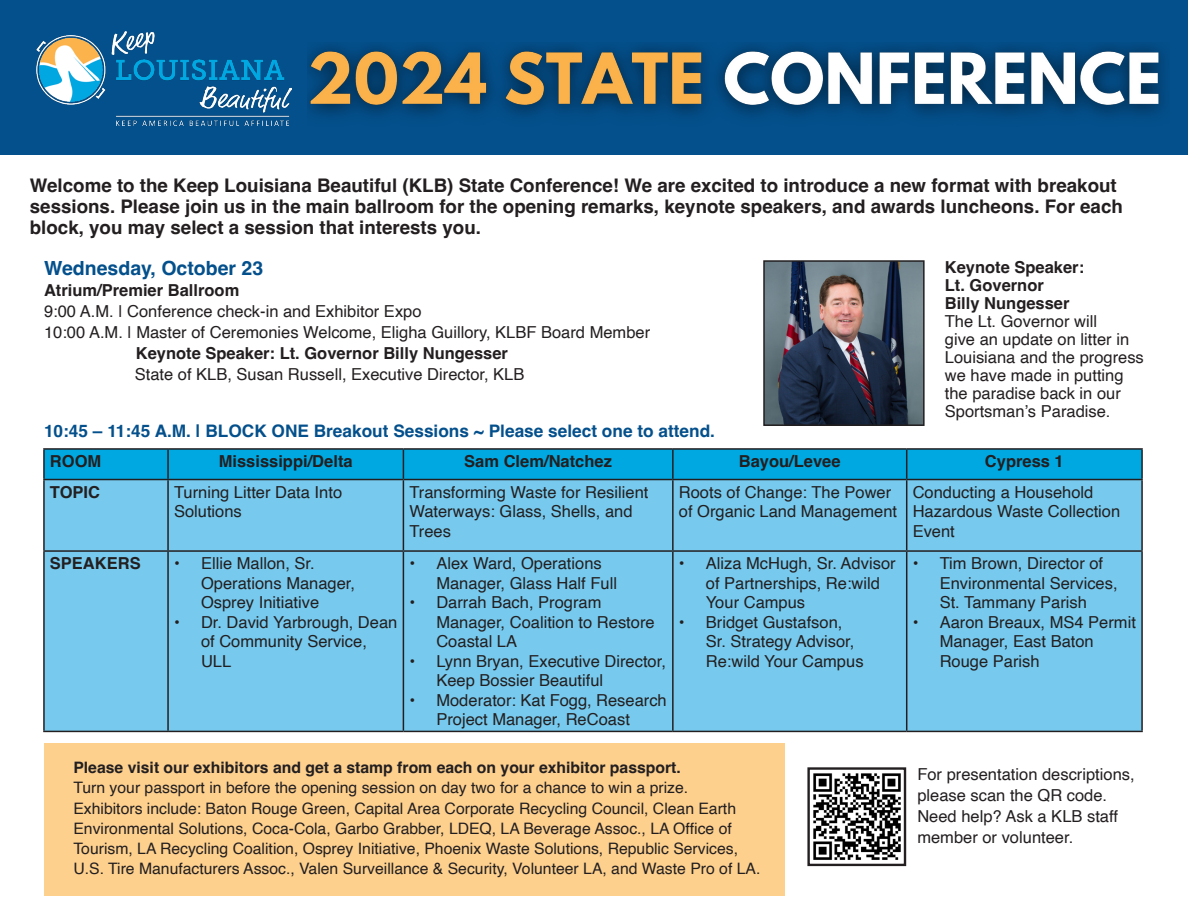
<style>
.page{position:relative;width:1188px;height:918px;background:#fff}
.page>*{position:absolute;margin:0;border:0;box-sizing:border-box;transform-origin:0 0}
.t1{font:700 19.5px "Helvetica";color:#04508c}
.t2{font:700 18.75px/21px "Helvetica";color:#231f20}
.t3{font:700 17.25px "Helvetica";color:#04508c}
.t4{font:16.5px/19.5px "Helvetica";color:#231f20}
.t5{font:700 16.5px "Helvetica";color:#231f20}
.t6{font:15.75px/20.2px "Helvetica";color:#231f20}
.t7{font:700 15.75px "Helvetica";color:#231f20}
</style>
<div class="page">
<div style="left:44px;top:743px;width:740px;height:152px;background:#fdd08e"></div>
<div style="left:0;top:0;width:1188px;height:154px;background:#04508c"></div>
<img style="left:37px;top:31px;width:254px;height:94px">
<img style="left:308px;top:45px;width:862px;height:110px">
<img style="left:766px;top:263px;width:156px;height:160px">
<div style="left:763px;top:260px;width:162px;height:166px;border:2px solid #231f20"></div>
<div style="left:45px;top:480px;width:1096px;height:251px;background:#77caee"></div>
<hr style="left:43px;top:448px;width:125px;height:2px;background:#231f20">
<hr style="left:43px;top:450px;width:2px;height:29px;background:#231f20">
<hr style="left:168px;top:448px;width:235px;height:2px;background:#231f20">
<hr style="left:403px;top:448px;width:270px;height:2px;background:#231f20">
<hr style="left:673px;top:448px;width:234px;height:2px;background:#231f20">
<hr style="left:907px;top:448px;width:236px;height:2px;background:#231f20">
<svg style="left:44px;top:449px;width:1098px;height:30px;background:#01a2da"></svg>
<hr style="left:1141px;top:450px;width:2px;height:29px;background:#231f20">
<hr style="left:43px;top:479px;width:125px;height:1px;background:#231f20">
<hr style="left:43px;top:480px;width:2px;height:70px;background:#231f20">
<hr style="left:168px;top:479px;width:235px;height:1px;background:#231f20">
<hr style="left:167px;top:480px;width:2px;height:70px;background:#231f20">
<hr style="left:403px;top:479px;width:270px;height:1px;background:#231f20">
<hr style="left:403px;top:480px;width:1px;height:70px;background:#231f20">
<hr style="left:673px;top:479px;width:234px;height:1px;background:#231f20">
<hr style="left:672px;top:480px;width:2px;height:70px;background:#231f20">
<hr style="left:907px;top:479px;width:236px;height:1px;background:#231f20">
<hr style="left:906px;top:480px;width:1px;height:70px;background:#231f20">
<hr style="left:1141px;top:480px;width:2px;height:70px;background:#231f20">
<hr style="left:43px;top:550px;width:125px;height:2px;background:#231f20">
<hr style="left:43px;top:552px;width:2px;height:179px;background:#231f20">
<hr style="left:168px;top:550px;width:235px;height:2px;background:#231f20">
<hr style="left:167px;top:552px;width:2px;height:179px;background:#231f20">
<hr style="left:403px;top:550px;width:270px;height:2px;background:#231f20">
<hr style="left:403px;top:552px;width:1px;height:179px;background:#231f20">
<hr style="left:673px;top:550px;width:234px;height:2px;background:#231f20">
<hr style="left:672px;top:552px;width:2px;height:179px;background:#231f20">
<hr style="left:907px;top:550px;width:236px;height:2px;background:#231f20">
<hr style="left:906px;top:552px;width:1px;height:179px;background:#231f20">
<hr style="left:1141px;top:552px;width:2px;height:179px;background:#231f20">
<hr style="left:43px;top:731px;width:125px;height:1px;background:#231f20">
<hr style="left:168px;top:731px;width:235px;height:1px;background:#231f20">
<hr style="left:403px;top:731px;width:270px;height:1px;background:#231f20">
<hr style="left:673px;top:731px;width:234px;height:1px;background:#231f20">
<hr style="left:907px;top:731px;width:236px;height:1px;background:#231f20">
<img style="left:813px;top:773px;width:88px;height:87px">
<div style="left:807px;top:767px;width:99px;height:99px;border:2px solid #231f20"></div>
<p class="t2" style="left:30px;top:177px;width:1095px">Welcome to the Keep Louisiana Beautiful (KLB) State Conference! We are excited to introduce a new format with breakout sessions. Please join us in the main ballroom for the opening remarks, keynote speakers, and awards luncheons. For each block, you may select a session that interests you.</p>
<p class="t1" style="left:44px;top:256px;width:221px">Wednesday, October 23</p>
<p class="t5" style="left:44px;top:280px;width:197px">Atrium/Premier Ballroom</p>
<p class="t4" style="left:44px;top:302px;width:379px">9:00 A.M. | Conference check-in and Exhibitor Expo</p>
<p class="t4" style="left:44px;top:323px;width:608px">10:00 A.M. | Master of Ceremonies Welcome, Eligha Guillory, KLBF Board Member</p>
<p class="t5" style="left:136px;top:343px;width:374px">Keynote Speaker: Lt. Governor Billy Nungesser</p>
<p class="t4" style="left:135px;top:365px;width:391px">State of KLB, Susan Russell, Executive Director, KLB</p>
<p class="t3" style="left:44px;top:421px;width:672px">10:45 – 11:45 A.M. | BLOCK ONE Breakout Sessions ~ Please select one to attend.</p>
<p class="t5" style="left:945px;top:257px;width:141px">Keynote Speaker:</p>
<p class="t5" style="left:945px;top:275px;width:101px">Lt. Governor</p>
<p class="t5" style="left:945px;top:293px;width:126px">Billy Nungesser</p>
<p class="t4" style="left:945px;top:312px;width:201px;line-height:18px">The Lt. Governor will<br>give an update on litter in<br>Louisiana and the progress we have made in putting the paradise back in our<br>Sportsman’s Paradise.</p>
<p class="t5" style="left:50px;top:451px;width:53px">ROOM</p>
<p class="t5" style="left:219px;top:451px;width:135px">Mississippi/Delta</p>
<p class="t5" style="left:464px;top:451px;width:149px">Sam Clem/Natchez</p>
<p class="t5" style="left:739px;top:451px;width:103px">Bayou/Levee</p>
<p class="t5" style="left:985px;top:451px;width:80px">Cypress 1</p>
<p class="t5" style="left:50px;top:482px;width:52px">TOPIC</p>
<p class="t4" style="left:174px;top:483px;width:170px">Turning Litter Data Into<br>Solutions</p>
<p class="t4" style="left:409px;top:483px;width:241px">Transforming Waste for Resilient<br>Waterways: Glass, Shells, and<br>Trees</p>
<p class="t4" style="left:679px;top:483px;width:220px">Roots of Change: The Power of Organic Land Management</p>
<p class="t4" style="left:913px;top:483px;width:209px">Conducting a Household<br>Hazardous Waste Collection<br>Event</p>
<p class="t5" style="left:50px;top:554px;width:92px">SPEAKERS</p>
<p class="t4" style="left:201px;top:554px;width:156px;text-indent:-27px">• Ellie Mallon, Sr.<br>Operations Manager,<br>Osprey Initiative</p>
<p class="t4" style="left:201px;top:613px;width:198px;text-indent:-27px">• Dr. David Yarbrough, Dean of Community Service,<br>ULL</p>
<p class="t4" style="left:436px;top:554px;width:182px;text-indent:-27px">• Alex Ward, Operations<br>Manager, Glass Half Full</p>
<p class="t4" style="left:436px;top:593px;width:220px;text-indent:-27px">• Darrah Bach, Program<br>Manager, Coalition to Restore<br>Coastal LA</p>
<p class="t4" style="left:436px;top:652px;width:231px;text-indent:-27px">• Lynn Bryan, Executive Director,<br>Keep Bossier Beautiful</p>
<p class="t4" style="left:436px;top:691px;width:232px;text-indent:-27px">• Moderator: Kat Fogg, Research<br>Project Manager, ReCoast</p>
<p class="t4" style="left:706px;top:554px;width:191px;text-indent:-27px">• Aliza McHugh, Sr. Advisor of Partnerships, Re:wild<br>Your Campus</p>
<p class="t4" style="left:706px;top:613px;width:159px;text-indent:-27px">• Bridget Gustafson,<br>Sr. Strategy Advisor,<br>Re:wild Your Campus</p>
<p class="t4" style="left:940px;top:554px;width:179px;text-indent:-27px">• Tim Brown, Director of<br>Environmental Services,<br>St. Tammany Parish</p>
<p class="t4" style="left:940px;top:613px;width:198px;text-indent:-27px">• Aaron Breaux, MS4 Permit<br>Manager, East Baton<br>Rouge Parish</p>
<p class="t7" style="left:73px;top:758px;width:609px">Please visit our exhibitors and get a stamp from each on your exhibitor passport.</p>
<p class="t6" style="left:73px;top:778px;width:688px">Turn your passport in before the opening session on day two for a chance to win a prize.<br>Exhibitors include: Baton Rouge Green, Capital Area Corporate Recycling Council, Clean Earth Environmental Solutions, Coca-Cola, Garbo Grabber, LDEQ, LA Beverage Assoc., LA Office of Tourism, LA Recycling Coalition, Osprey Initiative, Phoenix Waste Solutions, Republic Services, U.S. Tire Manufacturers Assoc., Valen Surveillance &amp; Security, Volunteer LA, and Waste Pro of LA.</p>
<p class="t4" style="left:917px;top:764px;width:219px;line-height:21px">For presentation descriptions, please scan the QR code.</p>
<p class="t4" style="left:917px;top:806px;width:202px;line-height:21px">Need help? Ask a KLB staff member or volunteer.</p>
</div>
